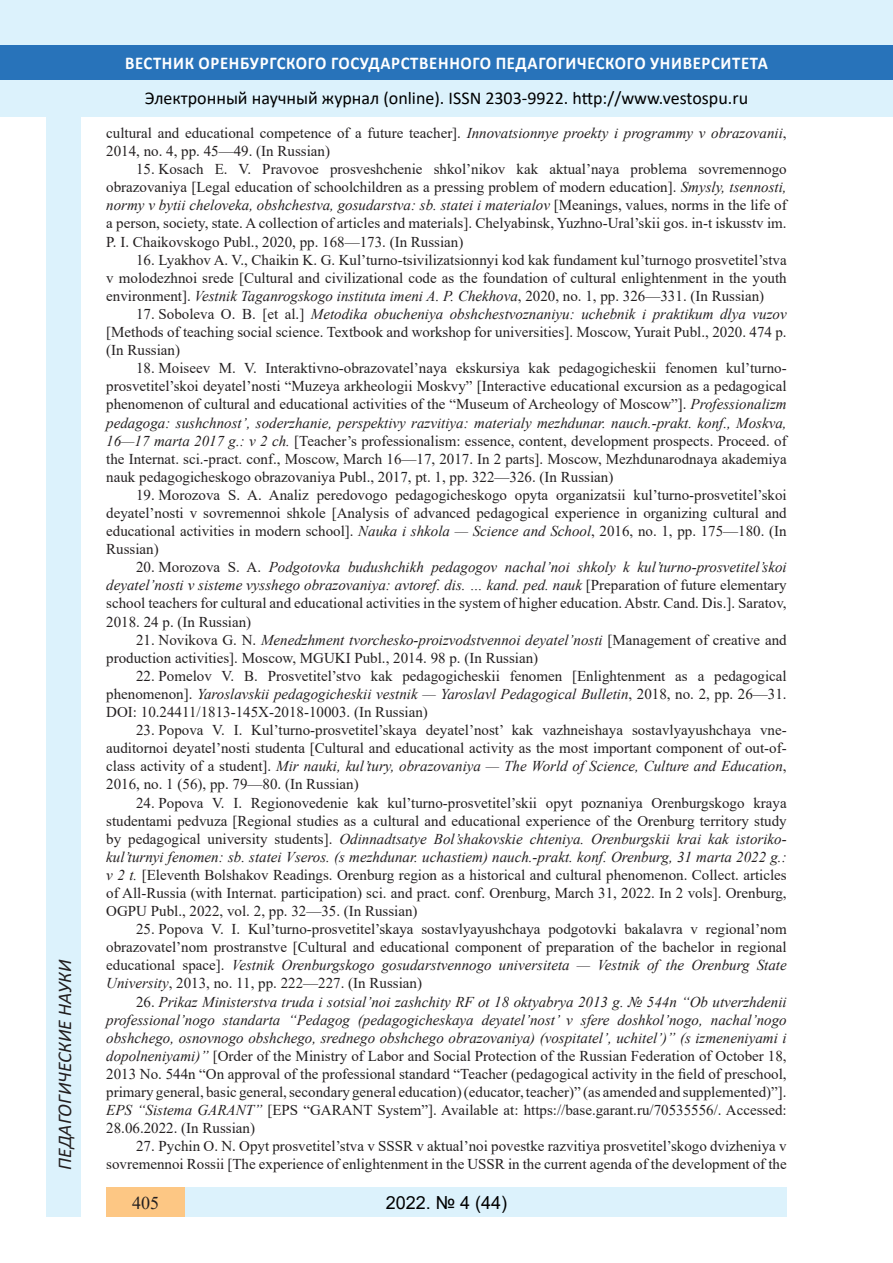
<style>
.page{position:relative;width:893px;height:1263px;background:#fff}
.page>*{position:absolute;margin:0;border:0;box-sizing:border-box;transform-origin:0 0}
.t1{font:italic 19.5px "Calibri";color:#231f20}
.t2{font:18px "Calibri";color:#000}
.t3{font:700 18px "Calibri";letter-spacing:.04em;color:#fff;scale:.93 1}
.t4{font:18px "Arial";color:#000}
.t5{font:700 18px "Book Antiqua";color:#000}
.t6{font:18px "Times New Roman";color:#231f20}
.литература{font:15px/18.1px "Times New Roman";color:#231f20;text-align:justify}
.s1{font-style:italic}
</style>
<div class="page">
<div style="left:0;top:0;width:893px;height:116px;background:#dcf2fc"></div>
<div style="left:0;top:45px;width:893px;height:34px;background:#2873ba"></div>
<div style="left:47px;top:116px;width:34px;height:1101px;background:#dcf2fc"></div>
<div style="left:106px;top:1188px;width:681px;height:29px;background:#dcf2fc"></div>
<div style="left:106px;top:1188px;width:79px;height:29px;background:#fdc784"></div>
<h1 class="t1" style="left:51px;top:1179px;width:279px;rotate:-90deg">03.00.00 Б ОЛОГИЧЕСКИЕ НАУКИ</h1>
<h1 class="t1" style="left:51px;top:1170px;width:211px;rotate:-90deg">ПЕДАГОГИЧЕСКИЕ НАУКИ</h1>
<p class="t3" style="left:125px;top:50px;width:693px">ВЕСТНИК ОРЕНБУРГСКОГО ГОСУДАРСТВЕННОГО ПЕДАГОГИЧЕСКОГО УНИВЕРСИТЕТА</p>
<p class="t2" style="left:145px;top:85px;width:605px">Электронный научный журнал (online). ISSN 2303-9922. http://www.vestospu.ru</p>
<p class="t2" style="left:388px;top:85px;width:13px">O</p>
<p class="t2" style="left:583px;top:85px;width:13px">t</p>
<p class="литература" style="left:106px;top:123px;width:682px">cultural and educational competence of a future teacher]. <span class="s1">Innovatsionnye proekty i programmy v obrazovanii</span>,<br>2014, no. 4, pp. 45—49. (In Russian)</p>
<p class="литература" style="left:106px;top:160px;width:682px;text-indent:30px">15. Kosach E. V. Pravovoe prosveshchenie shkol’nikov kak aktual’naya problema sovremennogo obrazovaniya [Legal education of schoolchildren as a pressing problem of modern education]. <span class="s1">Smysly, tsennosti, normy v bytii cheloveka, obshchestva, gosudarstva: sb. statei i materialov</span> [Meanings, values, norms in the life of a person, society, state. A collection of articles and materials]. Chelyabinsk, Yuzhno-Ural’skii gos. in-t iskusstv im.<br>P. I. Chaikovskogo Publ., 2020, pp. 168—173. (In Russian)</p>
<p class="литература" style="left:106px;top:250px;width:682px;text-indent:30px">16. Lyakhov A. V., Chaikin K. G. Kul’turno-tsivilizatsionnyi kod kak fundament kul’turnogo prosvetitel’stva v molodezhnoi srede [Cultural and civilizational code as the foundation of cultural enlightenment in the youth environment]. <span class="s1">Vestnik Taganrogskogo instituta imeni A. P. Chekhova</span>, 2020, no. 1, pp. 326—331. (In Russian)</p>
<p class="литература" style="left:106px;top:304px;width:682px;text-indent:30px">17. Soboleva O. B. [et al.] <span class="s1">Metodika obucheniya obshchestvoznaniyu: uchebnik i praktikum dlya vuzov </span>[Methods of teaching social science. Textbook and workshop for universities]. Moscow, Yurait Publ., 2020. 474 p. (In Russian)</p>
<p class="литература" style="left:106px;top:359px;width:682px;text-indent:30px">18. Moiseev M. V. Interaktivno-obrazovatel’naya ekskursiya kak pedagogicheskii fenomen kul’turno&shy;prosvetitel’skoi deyatel’nosti “Muzeya arkheologii Moskvy” [Interactive educational excursion as a pedagogical phenomenon of cultural and educational activities of the “Museum of Archeology of Moscow”]. <span class="s1">Professionalizm pedagoga: sushchnost’, soderzhanie, perspektivy razvitiya: materialy mezhdunar. nauch.-prakt. konf., Moskva, 16—17 marta 2017 g.: v 2 ch.</span> [Teacher’s professionalism: essence, content, development prospects. Proceed. of the Internat. sci.-pract. conf., Moscow, March 16—17, 2017. In 2 parts]. Moscow, Mezhdunarodnaya akademiya nauk pedagogicheskogo obrazovaniya Publ., 2017, pt. 1, pp. 322—326. (In Russian)</p>
<p class="литература" style="left:106px;top:485px;width:682px;text-indent:30px">19. Morozova S. A. Analiz peredovogo pedagogicheskogo opyta organizatsii kul’turno-prosvetitel’skoi deyatel’nosti v sovremennoi shkole [Analysis of advanced pedagogical experience in organizing cultural and educational activities in modern school]. <span class="s1">Nauka i shkola — Science and School</span>, 2016, no. 1, pp. 175—180. (In Russian)</p>
<p class="литература" style="left:106px;top:558px;width:682px;text-indent:30px">20. Morozova S. A. <span class="s1">Podgotovka budushchikh pedagogov nachal’noi shkoly k kul’turno-prosvetitel’skoi deyatel’nosti v sisteme vysshego obrazovaniya: avtoref. dis. … kand. ped. nauk</span> [Preparation of future elementary school teachers for cultural and educational activities in the system of higher education. Abstr. Cand. Dis.]. Saratov, 2018. 24 p. (In Russian)</p>
<p class="литература" style="left:106px;top:630px;width:682px;text-indent:30px">21. Novikova G. N. <span class="s1">Menedzhment tvorchesko-proizvodstvennoi deyatel’nosti</span> [Management of creative and production activities]. Moscow, MGUKI Publ., 2014. 98 p. (In Russian)</p>
<p class="литература" style="left:106px;top:666px;width:682px;text-indent:30px">22. Pomelov V. B. Prosvetitel’stvo kak pedagogicheskii fenomen [Enlightenment as a pedagogical phenomenon]. <span class="s1">Yaroslavskii pedagogicheskii vestnik — Yaroslavl Pedagogical Bulletin</span>, 2018, no. 2, pp. 26—31.<br>DOI: 10.24411/1813-145X-2018-10003. (In Russian)</p>
<p class="литература" style="left:106px;top:720px;width:682px;text-indent:30px">23. Popova V. I. Kul’turno-prosvetitel’skaya deyatel’nost’ kak vazhneishaya sostavlyayushchaya vne&shy;auditornoi deyatel’nosti studenta [Cultural and educational activity as the most important component of out-of&shy;class activity of a student]. <span class="s1">Mir nauki, kul’tury, obrazovaniya — The World of Science, Culture and Education</span>, 2016, no. 1 (56), pp. 79—80. (In Russian)</p>
<p class="литература" style="left:106px;top:793px;width:682px;text-indent:30px">24. Popova V. I. Regionovedenie kak kul’turno-prosvetitel’skii opyt poznaniya Orenburgskogo kraya studentami pedvuza [Regional studies as a cultural and educational experience of the Orenburg territory study by pedagogical university students]. <span class="s1">Odinnadtsatye Bol’shakovskie chteniya. Orenburgskii krai kak istoriko&shy;kul’turnyi fenomen: sb. statei Vseros. (s mezhdunar. uchastiem) nauch.-prakt. konf. Orenburg, 31 marta 2022 g.: v 2 t.</span> [Eleventh Bolshakov Readings. Orenburg region as a historical and cultural phenomenon. Collect. articles of All-Russia (with Internat. participation) sci. and pract. conf. Orenburg, March 31, 2022. In 2 vols]. Orenburg, OGPU Publ., 2022, vol. 2, pp. 32—35. (In Russian)</p>
<p class="литература" style="left:106px;top:920px;width:682px;text-indent:30px">25. Popova V. I. Kul’turno-prosvetitel’skaya sostavlyayushchaya podgotovki bakalavra v regional’nom obrazovatel’nom prostranstve [Cultural and educational component of preparation of the bachelor in regional educational space]. <span class="s1">Vestnik Orenburgskogo gosudarstvennogo universiteta — Vestnik of the Orenburg State University</span>, 2013, no. 11, pp. 222—227. (In Russian)</p>
<p class="литература" style="left:106px;top:992px;width:682px;text-indent:30px">26. <span class="s1">Prikaz Ministerstva truda i sotsial’noi zashchity RF ot 18 oktyabrya 2013 g. № 544n “Ob utverzhdenii professional’nogo standarta “Pedagog (pedagogicheskaya deyatel’nost’ v sfere doshkol’nogo, nachal’nogo obshchego, osnovnogo obshchego, srednego obshchego obrazovaniya) (vospitatel’, uchitel’)” (s izmeneniyami i dopolneniyami)”</span> [Order of the Ministry of Labor and Social Protection of the Russian Federation of October 18, 2013 No. 544n “On approval of the professional standard “Teacher (pedagogical activity in the field of preschool, primary general, basic general, secondary general education) (educator, teacher)” (as amended and supplemented)”].<br><span class="s1">EPS “Sistema GARANT”</span> [EPS “GARANT System”]. Available at: https://base.garant.ru/70535556/. Accessed:<br>28.06.2022. (In Russian)</p>
<p class="литература" style="left:106px;top:1137px;width:682px;text-align:right">27. Pychin O. N. Opyt prosvetitel’stva v SSSR v aktual’noi povestke razvitiya prosvetitel’skogo dvizheniya v sovremennoi Rossii [The experience of enlightenment in the USSR in the current agenda of the development of the</p>
<p class="t6" style="left:132px;top:1190px;width:28px">405</p>
<p class="t5" style="left:390px;top:1190px;width:37px">2018</p>
<p class="t5" style="left:460px;top:1190px;width:45px">2 26)</p>
<p class="t4" style="left:386px;top:1190px;width:123px">2022. № 4 (44)</p>
</div>
